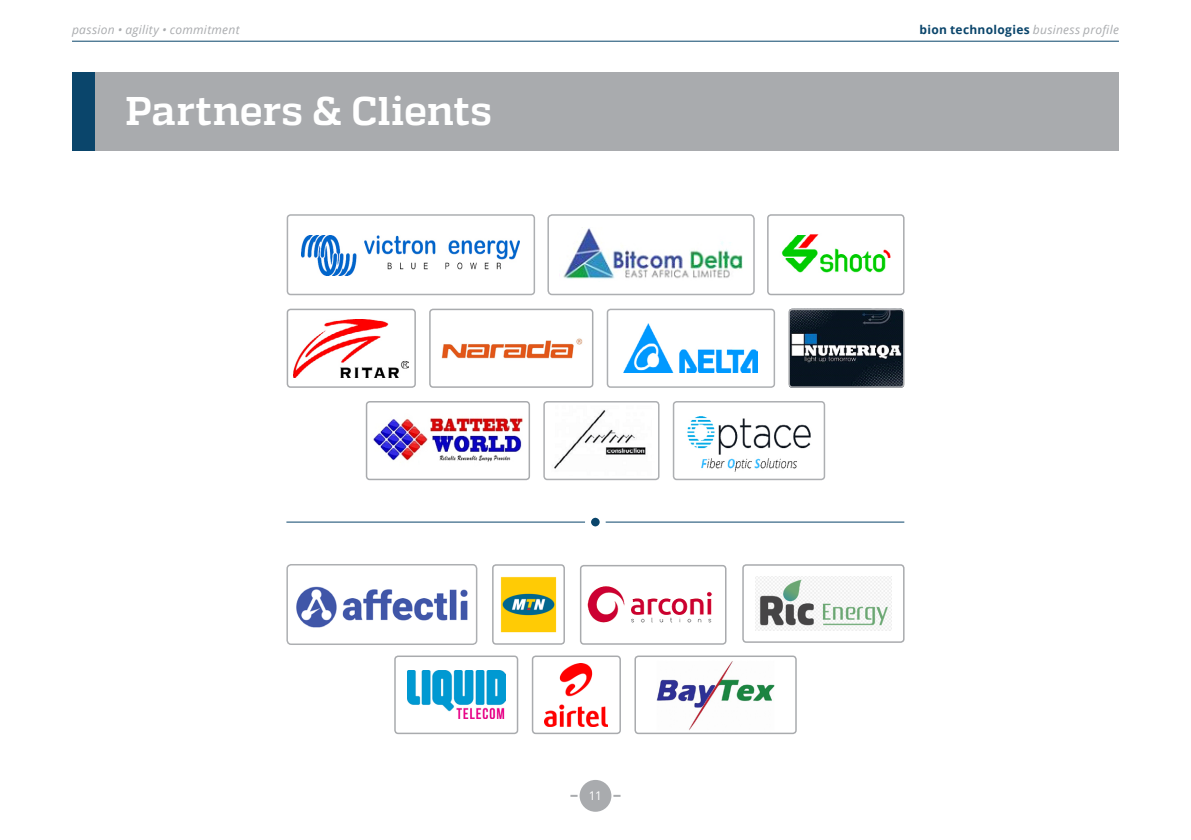
<style>
.page{position:relative;width:1191px;height:840px;background:#fff}
.page>*{position:absolute;margin:0;border:0;box-sizing:border-box;transform-origin:0 0}
.t1{font:700 40px "Quadon";color:#fff}
.t2{font:700 12px "Open Sans";letter-spacing:.025em;color:#0a456b}
.t3{font:italic 12px "Open Sans";letter-spacing:.025em;color:#a9abae}
.t4{font:12px "Open Sans";color:#fff}
.s1{font-weight:400;font-style:italic;color:#a9abae}
</style>
<div class="page">
<hr style="left:72px;top:41px;width:1047px;height:1px;background:#0a456b">
<svg style="left:570px;top:794px;width:7px;height:2px"></svg>
<svg style="left:613px;top:794px;width:7px;height:2px"></svg>
<div style="left:579px;top:779px;width:32px;height:32px;background:#a9abae;border-radius:50%"></div>
<div style="left:72px;top:72px;width:1047px;height:78px;background:#a9abae"></div>
<div style="left:72px;top:72px;width:23px;height:78px;background:#0a456b"></div>
<img style="left:755px;top:576px;width:136px;height:54px">
<div style="left:742px;top:564px;width:162px;height:78px;border:2px solid #a9abae;border-radius:3px"></div>
<img style="left:407px;top:670px;width:98px;height:48px">
<div style="left:394px;top:655px;width:124px;height:78px;border:2px solid #a9abae;border-radius:3px"></div>
<img style="left:545px;top:663px;width:63px;height:63px">
<div style="left:532px;top:655px;width:89px;height:78px;border:2px solid #a9abae;border-radius:3px"></div>
<img style="left:656px;top:661px;width:119px;height:69px">
<div style="left:634px;top:655px;width:162px;height:78px;border:2px solid #a9abae;border-radius:3px"></div>
<img style="left:588px;top:586px;width:124px;height:37px">
<div style="left:580px;top:564px;width:146px;height:80px;border:2px solid #a9abae;border-radius:3px"></div>
<img style="left:500px;top:576px;width:57px;height:57px">
<div style="left:492px;top:564px;width:73px;height:80px;border:2px solid #a9abae;border-radius:3px"></div>
<img style="left:296px;top:586px;width:172px;height:42px">
<div style="left:286px;top:563px;width:191px;height:81px;border:2px solid #adafb2;border-radius:4px"></div>
<img style="left:302px;top:235px;width:218px;height:41px">
<div style="left:287px;top:214px;width:248px;height:81px;border:2px solid #adafb2;border-radius:3px"></div>
<img style="left:624px;top:323px;width:134px;height:49px">
<div style="left:606px;top:308px;width:169px;height:79px;border:2px solid #adafb2;border-radius:3px"></div>
<img style="left:781px;top:234px;width:110px;height:39px">
<div style="left:767px;top:214px;width:137px;height:81px;border:2px solid #a9abae;border-radius:3px"></div>
<img style="left:441px;top:338px;width:142px;height:21px">
<div style="left:429px;top:308px;width:164px;height:79px;border:2px solid #a9abae;border-radius:3px"></div>
<img style="left:294px;top:319px;width:115px;height:58px">
<div style="left:287px;top:308px;width:129px;height:79px;border:2px solid #a9abae;border-radius:3px"></div>
<img style="left:563px;top:227px;width:179px;height:52px">
<div style="left:547px;top:214px;width:207px;height:81px;border:2px solid #adafb2;border-radius:4px"></div>
<img style="left:789px;top:309px;width:115px;height:78px">
<div style="left:788px;top:308px;width:116px;height:79px;border:2px solid #adafb2;border-radius:3px"></div>
<img style="left:687px;top:416px;width:124px;height:56px">
<div style="left:673px;top:401px;width:152px;height:79px;border:2px solid #adafb2;border-radius:3px"></div>
<img style="left:373px;top:418px;width:150px;height:44px">
<div style="left:366px;top:401px;width:164px;height:79px;border:2px solid #a9abae;border-radius:3px"></div>
<img style="left:554px;top:410px;width:92px;height:59px">
<div style="left:543px;top:401px;width:116px;height:79px;border:2px solid #adafb2;border-radius:3px"></div>
<hr style="left:286px;top:521px;width:618px;height:1px;background:#0a456b">
<div style="left:588px;top:514px;width:14px;height:15px;background:#0a456b;border-radius:50%"></div>
<div style="left:585px;top:511px;width:20px;height:21px;border:6px solid #fff;border-radius:50%"></div>
<p class="t3" style="left:72px;top:22px;width:169px">passion • agility • commitment</p>
<p class="t2" style="left:919px;top:21px;width:201px">bion technologies <span class="s1">business profile</span></p>
<h1 class="t1" style="left:125px;top:88px;width:368px">Partners &amp; Clients</h1>
<p class="t4" style="left:589px;top:786px;width:15px">11</p>
</div>
